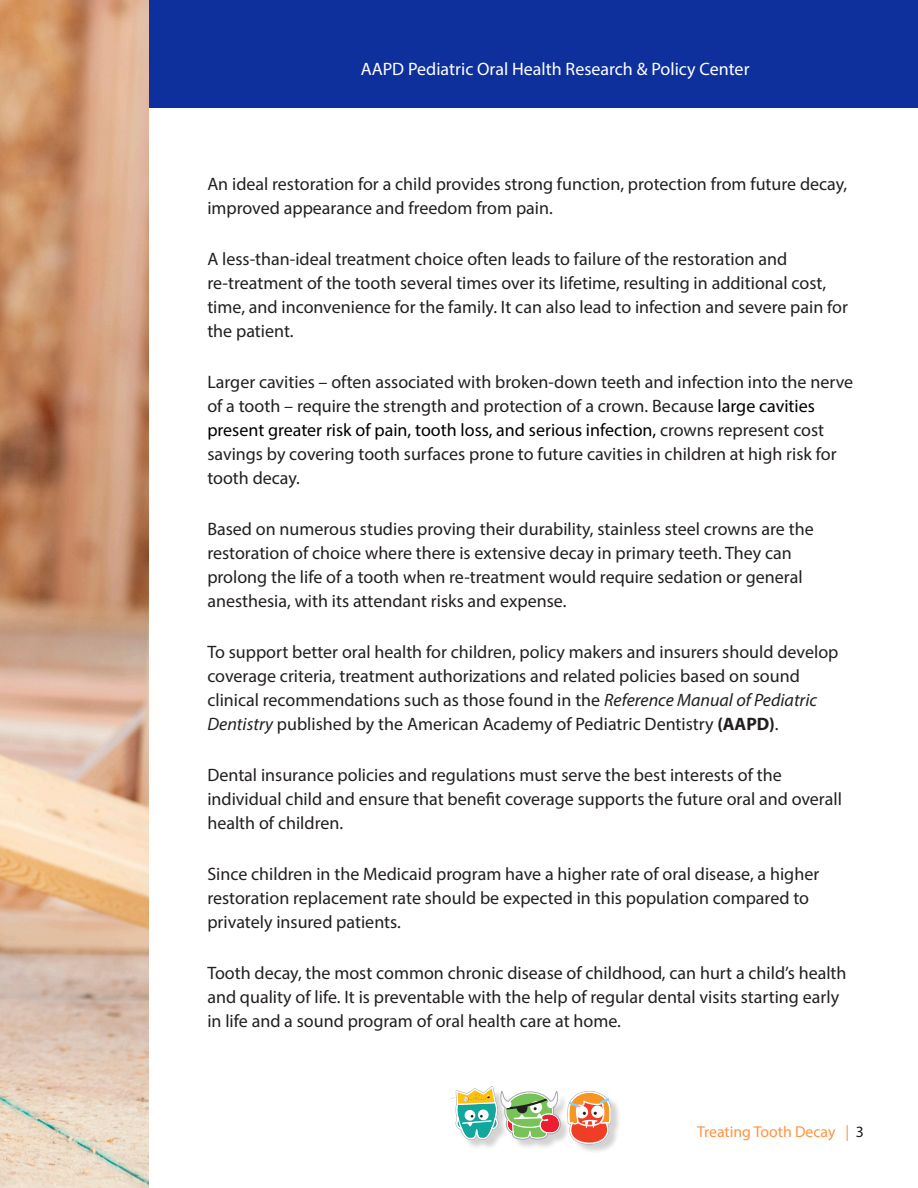
<style>
.page{position:relative;width:918px;height:1188px;background:#fff}
.page>*{position:absolute;margin:0;border:0;box-sizing:border-box;transform-origin:0 0}
.t1{font:18px/24px "Myriad Pro";color:#231f20}
.List_Paragraph{font:18px "Myriad Pro";color:#fff}
.t2{font:15.75px "Myriad Pro";color:#ff9240}
.s1{color:#000}
.s2{font-style:italic}
.s3{font-weight:700}
.s4{color:#231f20}
</style>
<div class="page">
<img style="left:0;top:0;width:149px;height:1188px">
<div style="left:149px;top:0;width:769px;height:108px;background:#0e309c"></div>
<div style="left:452px;top:1088px;width:56px;height:62px;background:#231f20;opacity:.2"></div>
<div style="left:570px;top:1093px;width:51px;height:62px;background:#231f20;opacity:.2"></div>
<svg style="left:571px;top:1091px;width:40px;height:53px"></svg>
<div style="left:503px;top:1093px;width:68px;height:56px;background:#231f20;opacity:.2"></div>
<svg style="left:450px;top:1086px;width:110px;height:53px"></svg>
<p class="List_Paragraph" style="left:361px;top:58px;width:390px">AAPD Pediatric Oral Health Research &amp; Policy Center</p>
<p class="t1" style="left:207px;top:171px;width:641px">An ideal restoration for a child provides strong function, protection from future decay, improved appearance and freedom from pain.</p>
<p class="t1" style="left:207px;top:246px;width:642px">A less-than-ideal treatment choice often leads to failure of the restoration and re-treatment of the tooth several times over its lifetime, resulting in additional cost, time, and inconvenience for the family. It can also lead to infection and severe pain for the patient.</p>
<p class="t1" style="left:207px;top:369px;width:647px">Larger cavities – often associated with broken-down teeth and infection into the nerve of a tooth – require the strength and protection of a crown. Because <span class="s1">large cavities present greater risk of pain, tooth loss, and serious infection,</span> crowns represent cost savings by covering tooth surfaces prone to future cavities in children at high risk for tooth decay.</p>
<p class="t1" style="left:207px;top:516px;width:608px">Based on numerous studies proving their durability, stainless steel crowns are the restoration of choice where there is extensive decay in primary teeth. They can prolong the life of a tooth when re-treatment would require sedation or general anesthesia, with its attendant risks and expense.</p>
<p class="t1" style="left:207px;top:639px;width:633px">To support better oral health for children, policy makers and insurers should develop coverage criteria, treatment authorizations and related policies based on sound clinical recommendations such as those found in the <span class="s2">Reference Manual of Pediatric Dentistry</span> published by the American Academy of Pediatric Dentistry <span class="s3">(AAPD)</span>.</p>
<p class="t1" style="left:207px;top:762px;width:636px">Dental insurance policies and regulations must serve the best interests of the individual child and ensure that benefit coverage supports the future oral and overall health of children.</p>
<p class="t1" style="left:207px;top:861px;width:613px">Since children in the Medicaid program have a higher rate of oral disease, a higher restoration replacement rate should be expected in this population compared to privately insured patients.</p>
<p class="t1" style="left:207px;top:960px;width:641px">Tooth decay, the most common chronic disease of childhood, can hurt a child’s health and quality of life. It is preventable with the help of regular dental visits starting early in life and a sound program of oral health care at home.</p>
<p class="t2" style="left:697px;top:1122px;width:168px">Treating Tooth Decay | <span class="s4">3</span></p>
</div>
